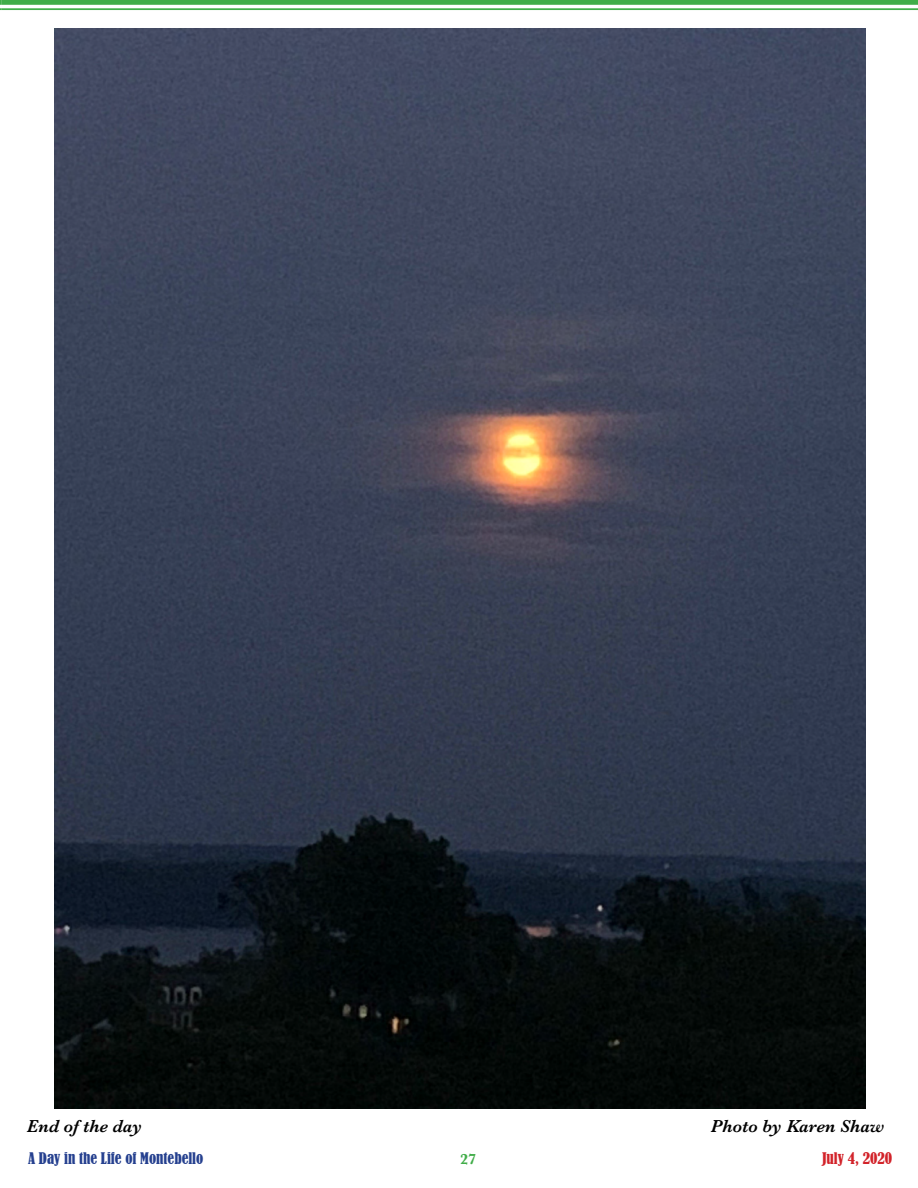
<style>
.page{position:relative;width:918px;height:1188px;background:#fff}
.page>*{position:absolute;margin:0;border:0;box-sizing:border-box;transform-origin:0 0}
.t1{font:italic 600 18px "Baskerville";color:#000}
.t2{font:condensed 15px "Bernard";color:#25408f}
.t3{font:condensed 15px "Bernard";color:#d2232a}
.t4{font:700 15px "Baskerville";color:#41ad49}
</style>
<div class="page">
<svg style="left:0;top:0;width:2px;height:10px"></svg>
<div style="left:2px;top:0;width:916px;height:5px;background:#41ad49"></div>
<hr style="left:2px;top:8px;width:916px;height:2px;background:#41ad49">
<img style="left:55px;top:28px;width:810px;height:1080px">
<p class="t1" style="left:27px;top:1114px;width:117px">End of the day</p>
<p class="t1" style="left:711px;top:1114px;width:175px">Photo by Karen Shaw</p>
<p class="t2" style="left:28px;top:1149px;width:177px">A Day in the Life of Montebello</p>
<p class="t4" style="left:460px;top:1148px;width:18px">27</p>
<p class="t3" style="left:822px;top:1149px;width:72px">July 4, 2020</p>
</div>
